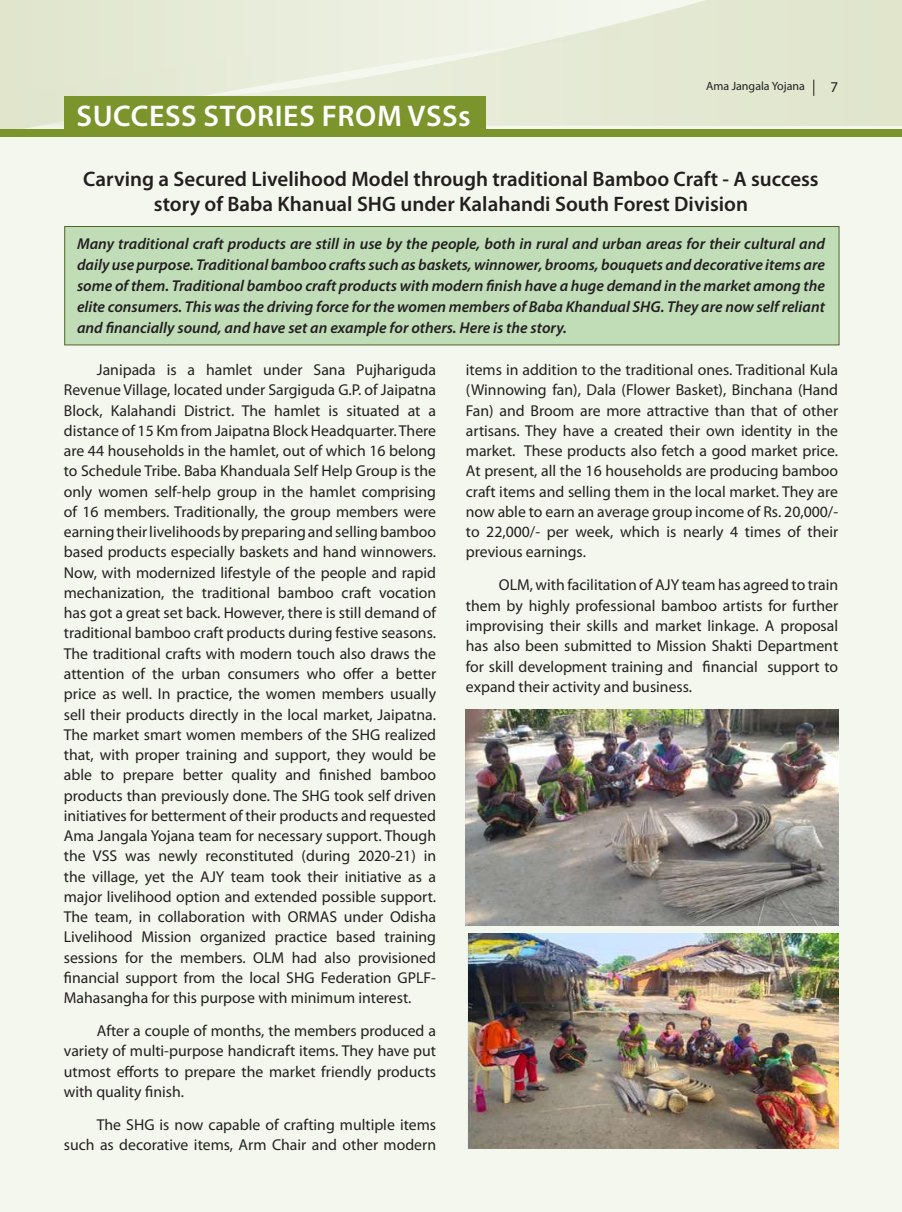
<style>
.page{position:relative;width:902px;height:1212px;background:#fff}
.page>*{position:absolute;margin:0;border:0;box-sizing:border-box;transform-origin:0 0}
.t1{font:600 30px "Myriad Pro";letter-spacing:.02em;color:#fff}
.t2{font:600 21px/25.2px "Myriad Pro";color:#231f20;text-align:center}
.t3{font:15.75px/20.2px "Myriad Pro";color:#231f20;text-align:justify}
.t4{font:italic 600 15.75px/21px "Myriad Pro";color:#231f20;text-align:justify}
.t5{font:15px "Myriad Pro";color:#231f20}
.t6{font:12px "Myriad Pro";color:#231f20}
</style>
<div class="page">
<div style="left:0;top:0;width:901px;height:1212px;background:#f4f7ee"></div>
<svg style="left:0;top:0;width:901px;height:130px;fill:#e4e9d4"></svg>
<svg style="left:813px;top:80px;width:1px;height:16px"></svg>
<div style="left:0;top:130px;width:901px;height:7px;background:#7c942c"></div>
<div style="left:64px;top:226px;width:775px;height:119px;background:#c0ddb8;border:1px solid #52662c"></div>
<img style="left:466px;top:710px;width:372px;height:216px">
<img style="left:468px;top:933px;width:370px;height:215px">
<div style="left:64px;top:96px;width:421px;height:41px;background:#7c942c"></div>
<h1 class="t1" style="left:76px;top:97px;width:395px">SUCCESS STORIES FROM VSSs</h1>
<p class="t6" style="left:706px;top:78px;width:100px">Ama Jangala Yojana</p>
<p class="t5" style="left:830px;top:78px;width:9px">7</p>
<h2 class="t2" style="left:83px;top:166px;width:737px">Carving a Secured Livelihood Model through traditional Bamboo Craft - A success story of Baba Khanual SHG under Kalahandi South Forest Division</h2>
<p class="t4" style="left:77px;top:233px;width:749px">Many traditional craft products are still in use by the people, both in rural and urban areas for their cultural and daily use purpose. Traditional bamboo crafts such as baskets, winnower, brooms, bouquets and decorative items are some of them. Traditional bamboo craft products with modern finish have a huge demand in the market among the elite consumers. This was the driving force for the women members of Baba Khandual SHG. They are now self reliant and financially sound, and have set an example for others. Here is the story.</p>
<p class="t3" style="left:64px;top:359px;width:374px;text-indent:33px">Janipada is a hamlet under Sana Pujhariguda Revenue Village, located under Sargiguda G.P. of Jaipatna Block, Kalahandi District. The hamlet is situated at a distance of 15 Km from Jaipatna Block Headquarter. There are 44 households in the hamlet, out of which 16 belong to Schedule Tribe. Baba Khanduala Self Help Group is the only women self-help group in the hamlet comprising of 16 members. Traditionally, the group members were earning their livelihoods by preparing and selling bamboo based products especially baskets and hand winnowers.<br>Now, with modernized lifestyle of the people and rapid mechanization, the traditional bamboo craft vocation has got a great set back. However, there is still demand of traditional bamboo craft products during festive seasons.<br>The traditional crafts with modern touch also draws the attention of the urban consumers who offer a better price as well. In practice, the women members usually sell their products directly in the local market, Jaipatna.<br>The market smart women members of the SHG realized that, with proper training and support, they would be able to prepare better quality and finished bamboo products than previously done. The SHG took self driven initiatives for betterment of their products and requested Ama Jangala Yojana team for necessary support. Though the VSS was newly reconstituted (during 2020-21) in the village, yet the AJY team took their initiative as a major livelihood option and extended possible support.<br>The team, in collaboration with ORMAS under Odisha Livelihood Mission organized practice based training sessions for the members. OLM had also provisioned financial support from the local SHG Federation GPLF-Mahasangha for this purpose with minimum interest.</p>
<p class="t3" style="left:64px;top:1020px;width:374px;text-indent:33px">After a couple of months, the members produced a variety of multi-purpose handicraft items. They have put utmost efforts to prepare the market friendly products with quality finish.</p>
<p class="t3" style="left:64px;top:1114px;width:374px;text-align:right">The SHG is now capable of crafting multiple items such as decorative items, Arm Chair and other modern</p>
<p class="t3" style="left:466px;top:359px;width:374px">items in addition to the traditional ones. Traditional Kula (Winnowing fan), Dala (Flower Basket), Binchana (Hand Fan) and Broom are more attractive than that of other artisans. They have a created their own identity in the market. These products also fetch a good market price.<br>At present, all the 16 households are producing bamboo craft items and selling them in the local market. They are now able to earn an average group income of Rs. 20,000/- to 22,000/- per week, which is nearly 4 times of their previous earnings.</p>
<p class="t3" style="left:466px;top:575px;width:374px;text-indent:33px">OLM, with facilitation of AJY team has agreed to train them by highly professional bamboo artists for further improvising their skills and market linkage. A proposal has also been submitted to Mission Shakti Department for skill development training and financial support to expand their activity and business.</p>
</div>
